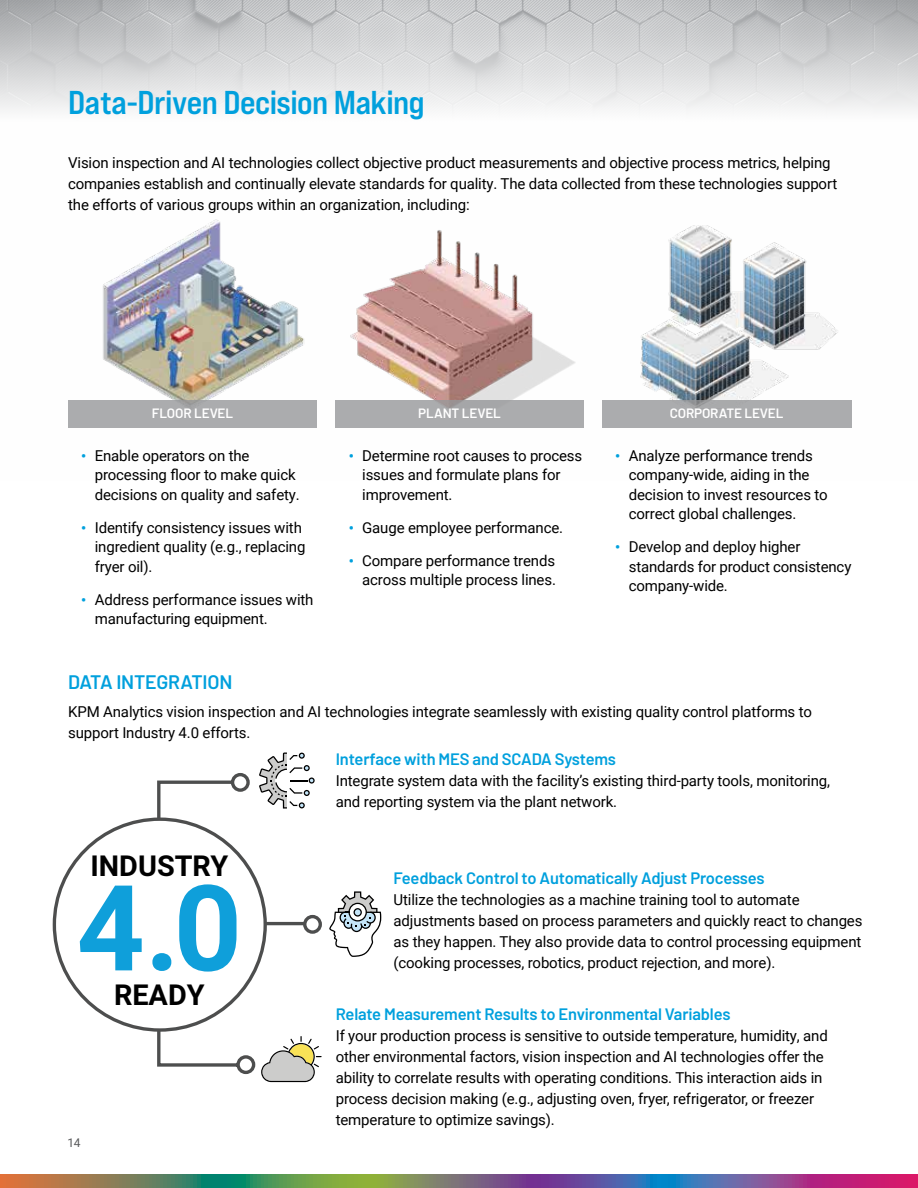
<style>
.page{position:relative;width:918px;height:1188px;background:#fff}
.page>*{position:absolute;margin:0;border:0;box-sizing:border-box;transform-origin:0 0}
.t1{font:700 119.25px "Roboto";color:#0f9fda}
.t2{font:33px "Bebas Neue Pro Exp Bd";letter-spacing:-.015em;color:#00a0dd}
.t3{font:700 28.8px "Roboto";color:#000}
.t4{font:600 19.5px "Barlow";letter-spacing:-.01em;color:#00a0dd}
.t5{font:600 16.5px "Barlow";letter-spacing:-.01em;color:#00a0dd}
.t6{font:15px/19.5px "Roboto";letter-spacing:-.01em;color:#000}
.t7{font:600 13.5px "Barlow";letter-spacing:-.01em;color:#fff}
.t8{font:12px "Roboto";color:#58595b}
.s1{font-weight:700;font-size:14.25px;color:#00a0dd}
</style>
<div class="page">
<img style="left:0;top:0;width:918px;height:428px">
<svg style="left:0;top:1174px;width:918px;height:14px;background:#776c75"></svg>
<img style="left:91px;top:214px;width:225px;height:186px">
<img style="left:343px;top:224px;width:240px;height:176px">
<img style="left:632px;top:225px;width:210px;height:175px">
<div style="left:68px;top:400px;width:249px;height:28px;background:#abacae"></div>
<div style="left:335px;top:400px;width:249px;height:28px;background:#abacae"></div>
<div style="left:602px;top:400px;width:249px;height:28px;background:#abacae"></div>
<svg style="left:329px;top:891px;width:52px;height:66px"></svg>
<svg style="left:155px;top:753px;width:167px;height:329px"></svg>
<div style="left:54px;top:819px;width:211px;height:211px;background:#fff;border-radius:50%"></div>
<h2 class="t2" style="left:68px;top:82px;width:358px">Data-Driven Decision Making</h2>
<p class="t6" style="left:68px;top:151px;width:771px;line-height:21px">Vision inspection and AI technologies collect objective product measurements and objective process metrics, helping companies establish and continually elevate standards for quality. The data collected from these technologies support the efforts of various groups within an organization, including:</p>
<p class="t7" style="left:152px;top:404px;width:83px">FLOOR LEVEL</p>
<p class="t7" style="left:418px;top:404px;width:84px">PLANT LEVEL</p>
<p class="t7" style="left:670px;top:404px;width:115px">CORPORATE LEVEL</p>
<p class="t6" style="left:95px;top:445px;width:207px;text-indent:-14px"><span class="s1">•</span> Enable operators on the processing floor to make quick decisions on quality and safety.</p>
<p class="t6" style="left:95px;top:517px;width:212px;text-indent:-14px"><span class="s1">•</span> Identify consistency issues with ingredient quality (e.g., replacing fryer oil).</p>
<p class="t6" style="left:95px;top:589px;width:220px;text-indent:-14px"><span class="s1">•</span> Address performance issues with manufacturing equipment.</p>
<p class="t6" style="left:629px;top:445px;width:200px;text-indent:-14px"><span class="s1">•</span> Analyze performance trends company-wide, aiding in the decision to invest resources to correct global challenges.</p>
<p class="t6" style="left:629px;top:536px;width:224px;text-indent:-14px"><span class="s1">•</span> Develop and deploy higher standards for product consistency company-wide.</p>
<p class="t6" style="left:362px;top:445px;width:222px;text-indent:-14px"><span class="s1">•</span> Determine root causes to process issues and formulate plans for improvement.</p>
<p class="t6" style="left:349px;top:517px;width:216px"><span class="s1">•</span> Gauge employee performance.</p>
<p class="t6" style="left:349px;top:550px;width:209px;text-align:right"><span class="s1">•</span> Compare performance trends across multiple process lines.</p>
<h3 class="t4" style="left:68px;top:668px;width:166px">DATA INTEGRATION</h3>
<p class="t6" style="left:68px;top:700px;width:745px;line-height:21px">KPM Analytics vision inspection and AI technologies integrate seamlessly with existing quality control platforms to support Industry 4.0 efforts.</p>
<h3 class="t3" style="left:90px;top:849px;width:139px">INDUSTRY</h3>
<h1 class="t1" style="left:77px;top:859px;width:167px">4.0</h1>
<h3 class="t3" style="left:114px;top:978px;width:92px">READY</h3>
<p class="t8" style="left:68px;top:1134px;width:15px">14</p>
<p class="t5" style="left:336px;top:747px;width:282px">Interface with MES and SCADA Systems</p>
<p class="t6" style="left:336px;top:769px;width:496px;line-height:21px">Integrate system data with the facility’s existing third-party tools, monitoring, and reporting system via the plant network.</p>
<p class="t5" style="left:394px;top:865px;width:373px">Feedback Control to Automatically Adjust Processes</p>
<p class="t6" style="left:394px;top:888px;width:470px;line-height:21px">Utilize the technologies as a machine training tool to automate adjustments based on process parameters and quickly react to changes as they happen. They also provide data to control processing equipment (cooking processes, robotics, product rejection, and more).</p>
<p class="t5" style="left:336px;top:1002px;width:396px">Relate Measurement Results to Environmental Variables</p>
<p class="t6" style="left:336px;top:1025px;width:494px;line-height:21px">If your production process is sensitive to outside temperature, humidity, and other environmental factors, vision inspection and AI technologies offer the ability to correlate results with operating conditions. This interaction aids in process decision making (e.g., adjusting oven, fryer, refrigerator, or freezer temperature to optimize savings).</p>
</div>
